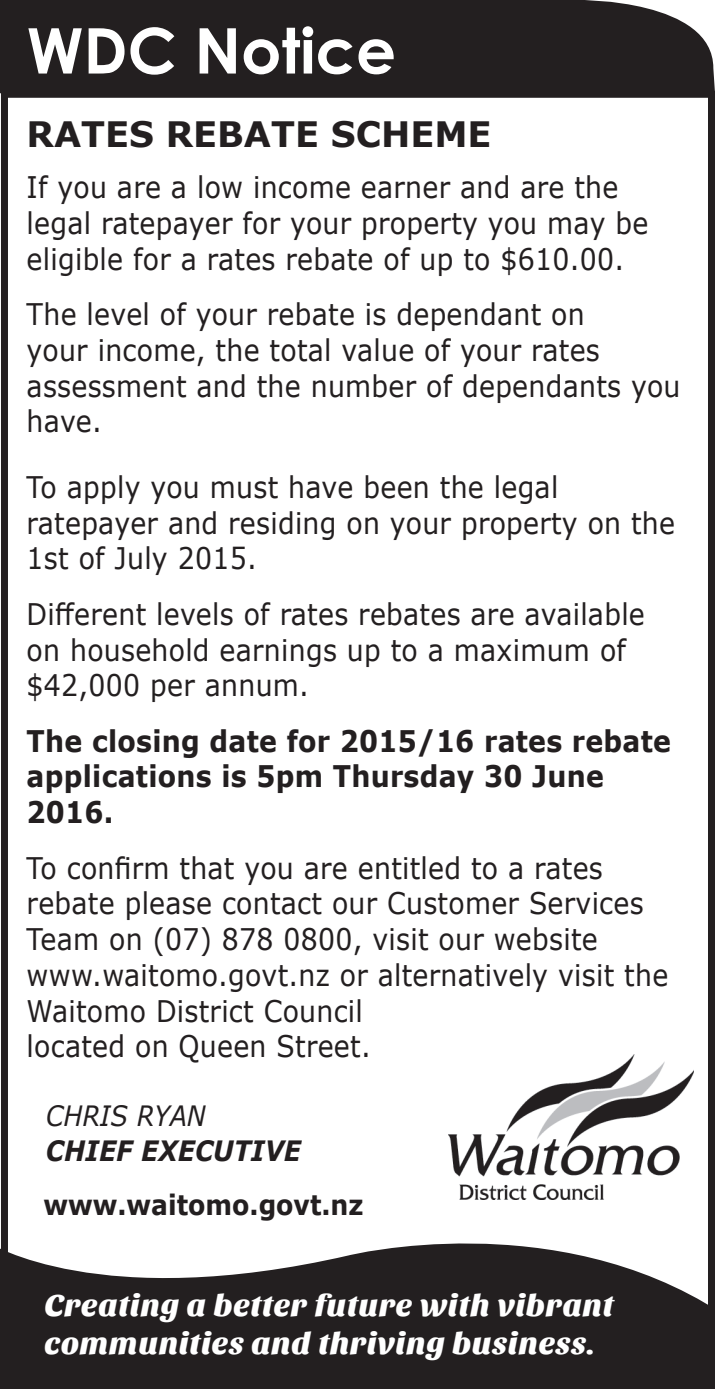
<style>
.page{position:relative;width:715px;height:1389px;background:#fff}
.page>*{position:absolute;margin:0;border:0;box-sizing:border-box;transform-origin:0 0}
.t1{font:700 63px "Century Gothic";color:#fff}
.t2{font:700 35px "Verdana";color:#231f20}
.t3{font:31.5px/37.8px "Sansita One";letter-spacing:.01em;color:#fff}
.t4{font:29.75px/35.7px "Verdana";letter-spacing:.01em;color:#231f20;scale:.9 1}
.t5{font:700 29.75px/35.7px "Verdana";letter-spacing:.01em;color:#231f20;scale:.9 1}
.t6{font:700 28px "Verdana";color:#231f20;scale:.9 1}
.t7{font:italic 700 28px "Verdana";color:#231f20;scale:.9 1}
.t8{font:italic 28px "Verdana";color:#231f20;scale:.9 1}
</style>
<div class="page">
<div style="left:1px;top:91px;width:713px;height:1298px;border:7px solid #231f20"></div>
<img style="left:448px;top:1054px;width:245px;height:146px">
<div style="left:0;top:0;width:714px;height:93px;background:#231f20"></div>
<svg style="left:0;top:1205px;width:714px;height:184px;fill:#231f20"></svg>
<p class="t1" style="left:27px;top:3px;width:371px">WDC Notice</p>
<p class="t2" style="left:27px;top:110px;width:466px">RATES REBATE SCHEME</p>
<p class="t4" style="left:27px;top:169px;width:692px">If you are a low income earner and are the legal ratepayer for your property you may be eligible for a rates rebate of up to $610.00.</p>
<p class="t4" style="left:27px;top:296px;width:727px">The level of your rebate is dependant on<br>your income, the total value of your rates assessment and the number of dependants you have.</p>
<p class="t4" style="left:27px;top:469px;width:721px">To apply you must have been the legal ratepayer and residing on your property on the<br>1st of July 2015.</p>
<p class="t4" style="left:27px;top:596px;width:688px">Different levels of rates rebates are available on household earnings up to a maximum of $42,000 per annum.</p>
<p class="t5" style="left:27px;top:722px;width:717px">The closing date for 2015/16 rates rebate applications is 5pm Thursday 30 June<br>2016.</p>
<p class="t4" style="left:27px;top:850px;width:714px">To confirm that you are entitled to a rates rebate please contact our Customer Services Team on (07) 878 0800, visit our website www.waitomo.govt.nz or alternatively visit the Waitomo District Council</p>
<p class="t4" style="left:27px;top:1028px;width:384px">located on Queen Street.</p>
<p class="t8" style="left:46px;top:1096px;width:179px">CHRIS RYAN</p>
<p class="t7" style="left:46px;top:1131px;width:285px">CHIEF EXECUTIVE</p>
<p class="t6" style="left:43px;top:1185px;width:357px">www.waitomo.govt.nz</p>
<p class="t3" style="left:44px;top:1287px;width:571px">Creating a better future with vibrant communities and thriving business.</p>
</div>
